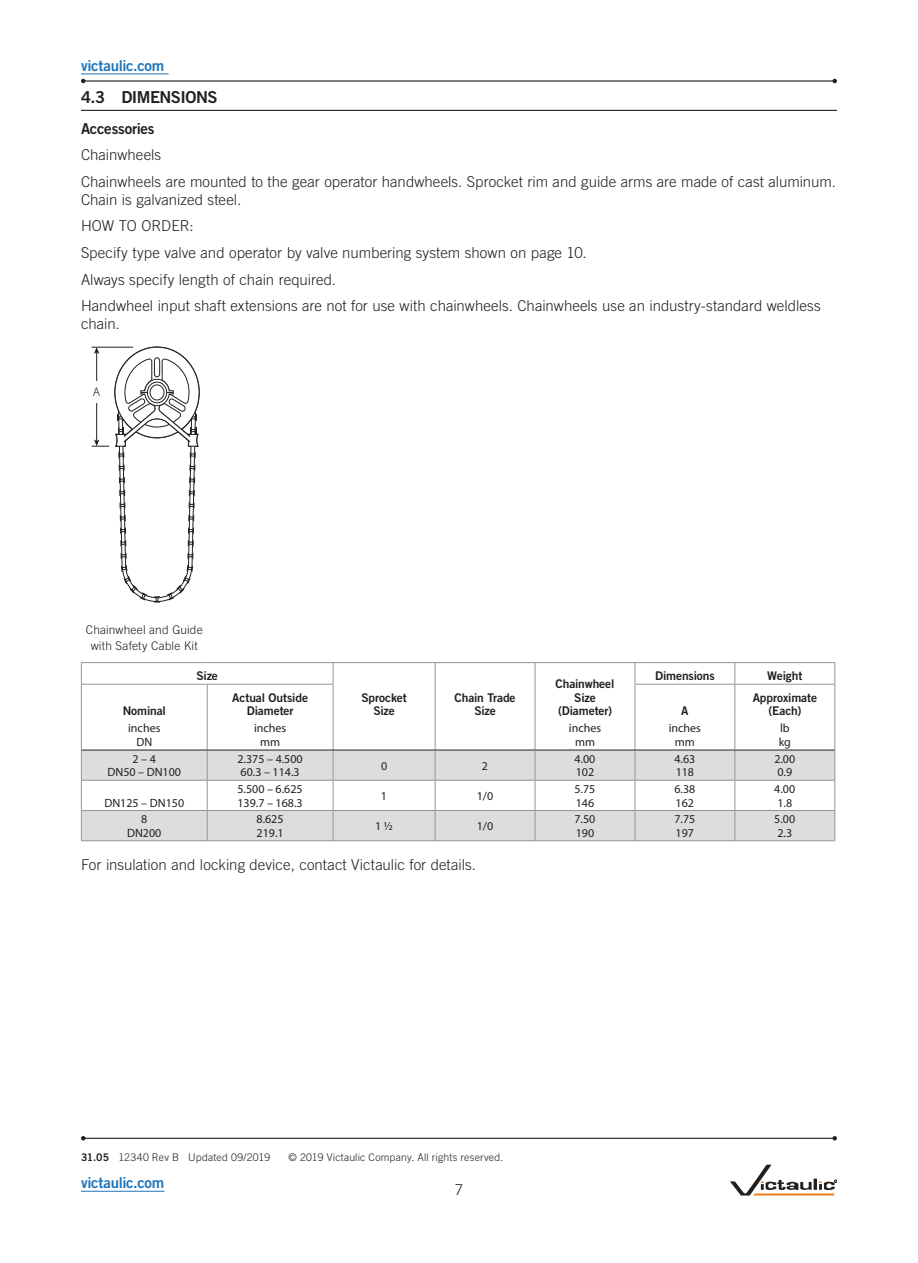
<style>
.page{position:relative;width:918px;height:1263px;background:#fff}
.page>*{position:absolute;margin:0;border:0;box-sizing:border-box;transform-origin:0 0}
.t1{font:16.5px "Trade Gothic LT Std Bd 2";letter-spacing:-.03em;color:#231f20}
.t2{font:300 15px/26.5px "Trade Gothic LT Std";color:#231f20}
.t3{font:15px "Trade Gothic LT Std Bd 2";letter-spacing:-.02em;color:#1c75bc}
.t4{font:15px "Trade Gothic LT Std Bd 2";letter-spacing:-.015em;color:#231f20}
.t5{font:300 12.6px "Myriad Pro";color:#000}
.t6{font:12px/13.5px "Myriad Pro";color:#231f20}
.t7{font:12px/13.5px "Trade Gothic LT Std Bd 2";letter-spacing:-.01em;color:#231f20;text-align:center}
.t8{font:300 12px/15.8px "Trade Gothic LT Std";letter-spacing:.01em;color:#231f20;text-align:center}
.t9{font:300 10.5px "Trade Gothic LT Std";letter-spacing:.02em;color:#231f20}
.s1{font-family:"Trade Gothic LT Std Bd 2";font-weight:400}
</style>
<div class="page">
<hr style="left:81px;top:1191px;width:83px;height:1px;background:#1c75bc">
<hr style="left:81px;top:110px;width:756px;height:1px;background:#231f20">
<svg style="left:92px;top:346px;width:108px;height:257px"></svg>
<svg style="left:82px;top:751px;width:752px;height:89px;fill:#dcddde"></svg>
<svg style="left:735px;top:663px;width:1px;height:21px"></svg>
<hr style="left:735px;top:684px;width:1px;height:36px;background:#939598">
<hr style="left:333px;top:750px;width:1px;height:30px;background:#939598">
<hr style="left:635px;top:750px;width:1px;height:30px;background:#939598">
<hr style="left:735px;top:750px;width:1px;height:30px;background:#939598">
<svg style="left:735px;top:781px;width:1px;height:59px"></svg>
<svg style="left:635px;top:781px;width:1px;height:59px"></svg>
<svg style="left:333px;top:781px;width:1px;height:59px"></svg>
<svg style="left:435px;top:781px;width:1px;height:59px"></svg>
<svg style="left:535px;top:781px;width:1px;height:59px"></svg>
<hr style="left:81px;top:750px;width:1px;height:30px;background:#939598">
<hr style="left:207px;top:750px;width:1px;height:30px;background:#939598">
<hr style="left:834px;top:750px;width:1px;height:30px;background:#939598">
<hr style="left:81px;top:720px;width:1px;height:30px;background:#939598">
<hr style="left:207px;top:720px;width:1px;height:30px;background:#939598">
<hr style="left:834px;top:720px;width:1px;height:30px;background:#939598">
<hr style="left:81px;top:840px;width:126px;height:1px;background:#939598">
<hr style="left:207px;top:840px;width:126px;height:1px;background:#939598">
<hr style="left:333px;top:840px;width:102px;height:1px;background:#939598">
<hr style="left:435px;top:840px;width:100px;height:1px;background:#939598">
<hr style="left:535px;top:840px;width:100px;height:1px;background:#939598">
<hr style="left:635px;top:840px;width:100px;height:1px;background:#939598">
<hr style="left:735px;top:840px;width:100px;height:1px;background:#939598">
<hr style="left:82px;top:750px;width:125px;height:1px;background:#231f20">
<hr style="left:207px;top:750px;width:126px;height:1px;background:#231f20">
<hr style="left:635px;top:750px;width:100px;height:1px;background:#231f20">
<hr style="left:735px;top:750px;width:99px;height:1px;background:#231f20">
<hr style="left:81px;top:684px;width:1px;height:36px;background:#939598">
<hr style="left:207px;top:684px;width:1px;height:36px;background:#939598">
<hr style="left:834px;top:684px;width:1px;height:36px;background:#939598">
<hr style="left:635px;top:662px;width:100px;height:1px;background:#939598">
<hr style="left:735px;top:662px;width:100px;height:1px;background:#939598">
<svg style="left:834px;top:663px;width:1px;height:21px"></svg>
<hr style="left:635px;top:684px;width:100px;height:1px;background:#939598">
<hr style="left:735px;top:684px;width:100px;height:1px;background:#939598">
<hr style="left:81px;top:780px;width:126px;height:1px;background:#939598">
<hr style="left:207px;top:780px;width:126px;height:1px;background:#939598">
<hr style="left:333px;top:780px;width:102px;height:1px;background:#939598">
<hr style="left:535px;top:780px;width:100px;height:1px;background:#939598">
<hr style="left:635px;top:780px;width:100px;height:1px;background:#939598">
<hr style="left:735px;top:780px;width:100px;height:1px;background:#939598">
<hr style="left:81px;top:810px;width:126px;height:1px;background:#939598">
<svg style="left:81px;top:781px;width:1px;height:59px"></svg>
<hr style="left:207px;top:810px;width:126px;height:1px;background:#939598">
<svg style="left:207px;top:781px;width:1px;height:59px"></svg>
<hr style="left:333px;top:810px;width:102px;height:1px;background:#939598">
<hr style="left:435px;top:810px;width:100px;height:1px;background:#939598">
<hr style="left:535px;top:810px;width:100px;height:1px;background:#939598">
<hr style="left:635px;top:810px;width:100px;height:1px;background:#939598">
<hr style="left:735px;top:810px;width:100px;height:1px;background:#939598">
<svg style="left:834px;top:781px;width:1px;height:59px"></svg>
<hr style="left:535px;top:662px;width:100px;height:1px;background:#939598">
<svg style="left:635px;top:663px;width:1px;height:21px"></svg>
<hr style="left:635px;top:684px;width:1px;height:36px;background:#939598">
<hr style="left:333px;top:662px;width:102px;height:1px;background:#939598">
<hr style="left:435px;top:662px;width:100px;height:1px;background:#939598">
<svg style="left:435px;top:663px;width:1px;height:21px"></svg>
<svg style="left:535px;top:663px;width:1px;height:21px"></svg>
<hr style="left:333px;top:684px;width:1px;height:36px;background:#939598">
<hr style="left:435px;top:684px;width:1px;height:36px;background:#939598">
<hr style="left:535px;top:684px;width:1px;height:36px;background:#939598">
<hr style="left:81px;top:662px;width:126px;height:1px;background:#939598">
<svg style="left:81px;top:663px;width:1px;height:21px"></svg>
<hr style="left:207px;top:662px;width:126px;height:1px;background:#939598">
<svg style="left:333px;top:663px;width:1px;height:21px"></svg>
<hr style="left:81px;top:684px;width:126px;height:1px;background:#939598">
<hr style="left:207px;top:684px;width:126px;height:1px;background:#939598">
<hr style="left:333px;top:720px;width:1px;height:30px;background:#939598">
<hr style="left:435px;top:720px;width:1px;height:30px;background:#939598">
<hr style="left:535px;top:720px;width:1px;height:30px;background:#939598">
<hr style="left:635px;top:720px;width:1px;height:30px;background:#939598">
<hr style="left:333px;top:750px;width:102px;height:1px;background:#231f20">
<hr style="left:535px;top:750px;width:100px;height:1px;background:#231f20">
<hr style="left:435px;top:750px;width:100px;height:1px;background:#231f20">
<hr style="left:435px;top:750px;width:1px;height:30px;background:#939598">
<hr style="left:535px;top:750px;width:1px;height:30px;background:#939598">
<hr style="left:435px;top:780px;width:100px;height:1px;background:#939598">
<hr style="left:735px;top:720px;width:1px;height:30px;background:#939598">
<hr style="left:83px;top:80px;width:752px;height:2px;background:#231f20">
<svg style="left:81px;top:79px;width:5px;height:4px"></svg>
<svg style="left:832px;top:79px;width:5px;height:4px"></svg>
<hr style="left:81px;top:74px;width:88px;height:1px;background:#1c75bc">
<hr style="left:83px;top:1138px;width:752px;height:1px;background:#231f20">
<svg style="left:81px;top:1136px;width:5px;height:4px"></svg>
<svg style="left:832px;top:1136px;width:5px;height:4px"></svg>
<svg style="left:730px;top:1165px;width:107px;height:30px"></svg>
<p class="t3" style="left:81px;top:56px;width:85px">victaulic.com</p>
<p class="t1" style="left:81px;top:87px;width:138px">4.3 DIMENSIONS</p>
<p class="t4" style="left:81px;top:119px;width:75px">Accessories</p>
<p class="t2" style="left:81px;top:142px;width:756px">Chainwheels<br>Chainwheels are mounted to the gear operator handwheels. Sprocket rim and guide arms are made of cast aluminum.</p>
<p class="t2" style="left:81px;top:186px;width:741px">Chain is galvanized steel.<br>HOW TO ORDER:<br>Specify type valve and operator by valve numbering system shown on page 10.<br>Always specify length of chain required.<br>Handwheel input shaft extensions are not for use with chainwheels. Chainwheels use an industry-standard weldless</p>
<p class="t2" style="left:81px;top:310px;width:40px">chain.</p>
<p class="t5" style="left:93px;top:384px;width:9px">A</p>
<p class="t8" style="left:86px;top:622px;width:118px">Chainwheel and Guide with Safety Cable Kit</p>
<p class="t7" style="left:197px;top:669px;width:23px">Size</p>
<p class="t7" style="left:123px;top:704px;width:45px">Nominal</p>
<p class="t7" style="left:232px;top:691px;width:77px">Actual Outside<br>Diameter</p>
<p class="t7" style="left:361px;top:691px;width:47px">Sprocket<br>Size</p>
<p class="t7" style="left:455px;top:691px;width:63px">Chain Trade<br>Size</p>
<p class="t7" style="left:556px;top:677px;width:60px">Chainwheel<br>Size (Diameter)</p>
<p class="t7" style="left:655px;top:669px;width:61px">Dimensions</p>
<p class="t7" style="left:767px;top:669px;width:37px">Weight</p>
<p class="t7" style="left:681px;top:704px;width:9px">A</p>
<p class="t7" style="left:753px;top:691px;width:66px">Approximate (Each)</p>
<p class="t6" style="left:128px;top:721px;width:34px;text-align:center">inches<br>DN</p>
<p class="t6" style="left:254px;top:721px;width:34px;text-align:center">inches mm</p>
<p class="t6" style="left:569px;top:721px;width:34px;text-align:center">inches mm</p>
<p class="t6" style="left:669px;top:721px;width:34px;text-align:center">inches mm</p>
<p class="t6" style="left:779px;top:721px;width:14px">lb kg</p>
<p class="t6" style="left:107px;top:752px;width:75px;text-align:center">2 – 4<br>DN50 – DN100</p>
<p class="t6" style="left:237px;top:752px;width:67px">2.375 – 4.500<br>60.3 – 114.3</p>
<p class="t6" style="left:381px;top:759px;width:8px">0</p>
<p class="t6" style="left:482px;top:759px;width:8px">2</p>
<p class="t6" style="left:575px;top:752px;width:22px">4.00<br>102</p>
<p class="t6" style="left:674px;top:752px;width:22px">4.63<br>118</p>
<p class="t6" style="left:774px;top:752px;width:22px">2.00<br>0.9</p>
<p class="t6" style="left:104px;top:796px;width:81px">DN125 – DN150</p>
<p class="t6" style="left:237px;top:782px;width:67px">5.500 – 6.625<br>139.7 – 168.3</p>
<p class="t6" style="left:381px;top:789px;width:8px">1</p>
<p class="t6" style="left:477px;top:789px;width:18px">1/0</p>
<p class="t6" style="left:574px;top:782px;width:22px">5.75<br>146</p>
<p class="t6" style="left:674px;top:782px;width:22px">6.38<br>162</p>
<p class="t6" style="left:774px;top:782px;width:22px">4.00<br>1.8</p>
<p class="t6" style="left:127px;top:812px;width:36px;text-align:center">8<br>DN200</p>
<p class="t6" style="left:257px;top:812px;width:29px">8.625<br>219.1</p>
<p class="t6" style="left:375px;top:819px;width:19px">1 ½</p>
<p class="t6" style="left:477px;top:819px;width:18px">1/0</p>
<p class="t6" style="left:574px;top:812px;width:22px">7.50<br>190</p>
<p class="t6" style="left:674px;top:812px;width:22px">7.75<br>197</p>
<p class="t6" style="left:774px;top:812px;width:22px">5.00<br>2.3</p>
<p class="t2" style="left:81px;top:851px;width:396px">For insulation and locking device, contact Victaulic for details.</p>
<p class="t9" style="left:81px;top:1151px;width:191px"><span class="s1">31.05</span> 12340 Rev B Updated 09/2019</p>
<p class="t9" style="left:289px;top:1151px;width:216px">© 2019 Victaulic Company. All rights reserved.</p>
<p class="t3" style="left:81px;top:1173px;width:85px">victaulic.com</p>
<p class="t2" style="left:455px;top:1177px;width:10px">7</p>
</div>
